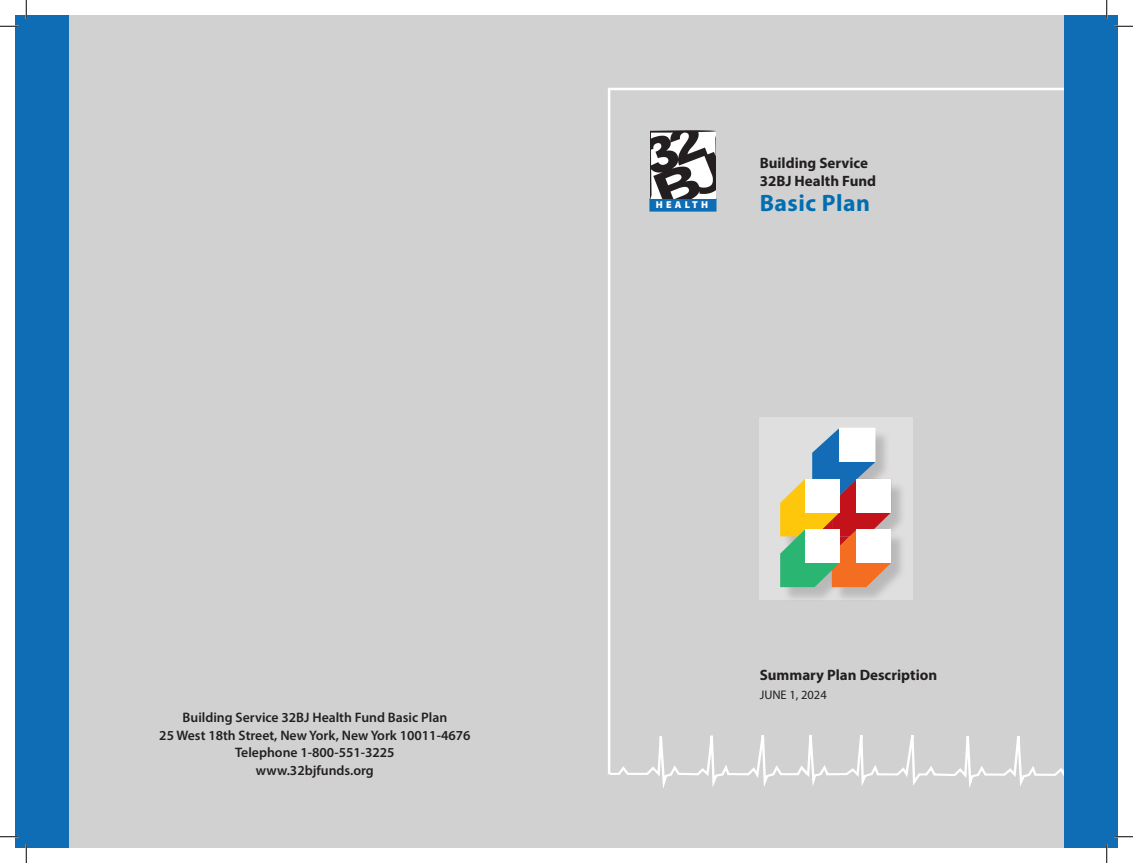
<style>
.page{position:relative;width:1133px;height:863px;background:#fff}
.page>*{position:absolute;margin:0;border:0;box-sizing:border-box;transform-origin:0 0}
.t1{font:700 23.75px "Myriad Pro";letter-spacing:.02em;color:#006eb0}
.t2{font:700 15px/18px "Myriad Pro";color:#231f20}
.t3{font:600 13.75px/17.5px "Myriad Pro";color:#231f20;text-align:center}
.t4{font:12.5px "Myriad Pro";color:#231f20}
.t5{font:900 10px "Myriad Pro";letter-spacing:.32em;color:#fff}
</style>
<div class="page">
<div style="left:69px;top:15px;width:1012px;height:833px;background:#d1d1d1"></div>
<hr style="left:608px;top:88px;width:473px;height:2px;background:#fff">
<div style="left:649px;top:198px;width:67px;height:13px;background:#0f6db6"></div>
<img style="left:650px;top:131px;width:66px;height:68px">
<div style="left:15px;top:15px;width:54px;height:833px;background:#0f6db6"></div>
<hr style="left:608px;top:88px;width:2px;height:686px;background:#fff">
<svg style="left:609px;top:712px;width:455px;height:75px"></svg>
<div style="left:759px;top:417px;width:153px;height:182px;background:#e0dfdf"></div>
<div style="left:782px;top:430px;width:124px;height:172px;background:#231f20;opacity:.2"></div>
<div style="left:839px;top:428px;width:36px;height:33px;border:1px solid #fff"></div>
<svg style="left:780px;top:429px;width:111px;height:158px"></svg>
<div style="left:805px;top:529px;width:34px;height:34px;background:#fff"></div>
<div style="left:1064px;top:15px;width:53px;height:833px;background:#0f6db6"></div>
<svg style="left:0;top:25px;width:19px;height:2px"></svg>
<svg style="left:1114px;top:25px;width:18px;height:2px"></svg>
<svg style="left:0;top:835px;width:19px;height:2px"></svg>
<svg style="left:1114px;top:835px;width:18px;height:2px"></svg>
<svg style="left:25px;top:0;width:2px;height:19px"></svg>
<svg style="left:25px;top:844px;width:2px;height:18px"></svg>
<svg style="left:1105px;top:0;width:2px;height:19px"></svg>
<svg style="left:1105px;top:844px;width:2px;height:18px"></svg>
<p class="t3" style="left:159px;top:708px;width:313px">Building Service 32BJ Health Fund Basic Plan<br>25 West 18th Street, New York, New York 10011-4676<br>Telephone 1-800-551-3225<br>www.32bjfunds.org</p>
<p class="t5" style="left:656px;top:198px;width:54px">HEALTH</p>
<p class="t2" style="left:759px;top:154px;width:118px">Building Service<br>32BJ Health Fund</p>
<h1 class="t1" style="left:759px;top:188px;width:112px">Basic Plan</h1>
<p class="t2" style="left:759px;top:665px;width:179px">Summary Plan Description</p>
<p class="t4" style="left:759px;top:687px;width:69px">JUNE 1, 2024</p>
</div>
